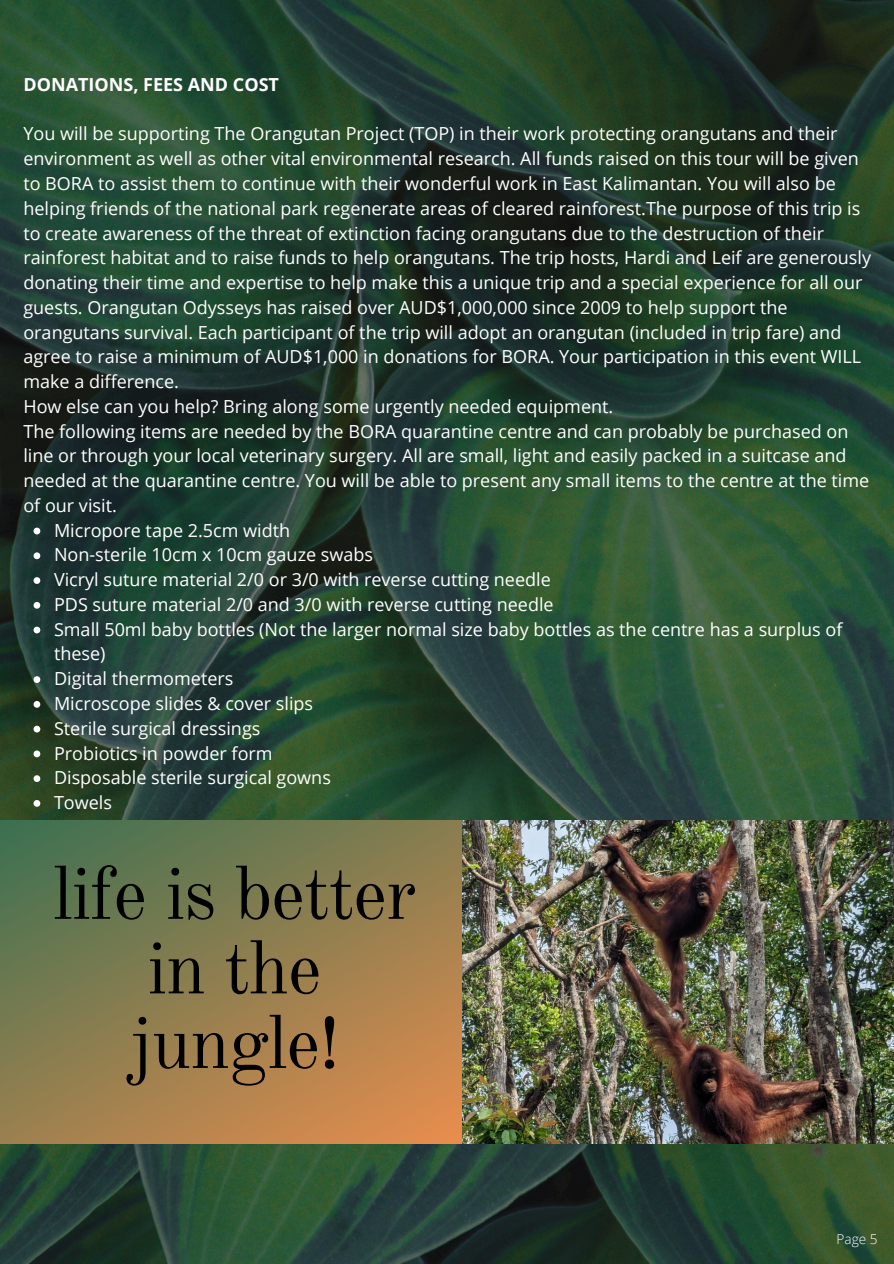
<style>
.page{position:relative;width:894px;height:1264px;background:#fff}
.page>*{position:absolute;margin:0;border:0;box-sizing:border-box;transform-origin:0 0}
.t1{font:74.55px/74.6px "Old Standard";letter-spacing:-.02em;color:#000;text-align:center}
.t2{font:18px/24.8px "Open Sans";color:#fff}
.t3{font:700 18px "Open Sans";color:#fff}
.t4{font:300 13.65px "Open Sans";color:#fff}
</style>
<div class="page">
<img style="left:0;top:0;width:893px;height:1263px">
<svg style="left:34px;top:527px;width:6px;height:7px"></svg>
<svg style="left:34px;top:552px;width:6px;height:7px"></svg>
<svg style="left:34px;top:577px;width:6px;height:7px"></svg>
<svg style="left:34px;top:602px;width:6px;height:6px"></svg>
<svg style="left:34px;top:626px;width:6px;height:7px"></svg>
<svg style="left:34px;top:676px;width:6px;height:7px"></svg>
<svg style="left:34px;top:701px;width:6px;height:6px"></svg>
<svg style="left:34px;top:725px;width:6px;height:7px"></svg>
<svg style="left:34px;top:750px;width:6px;height:7px"></svg>
<svg style="left:34px;top:775px;width:6px;height:7px"></svg>
<svg style="left:34px;top:800px;width:6px;height:6px"></svg>
<svg style="left:0;top:820px;width:462px;height:323px;background:#917e4f"></svg>
<img style="left:462px;top:820px;width:431px;height:323px">
<h2 class="t3" style="left:23px;top:72px;width:257px">DONATIONS, FEES AND COST</h2>
<h3 class="t2" style="left:23px;top:121px;width:849px">You will be supporting The Orangutan Project (TOP) in their work protecting orangutans and their environment as well as other vital environmental research. All funds raised on this tour will be given to BORA to assist them to continue with their wonderful work in East Kalimantan. You will also be helping friends of the national park regenerate areas of cleared rainforest.The purpose of this trip is to create awareness of the threat of extinction facing orangutans due to the destruction of their rainforest habitat and to raise funds to help orangutans. The trip hosts, Hardi and Leif are generously donating their time and expertise to help make this a unique trip and a special experience for all our guests. Orangutan Odysseys has raised over AUD$1,000,000 since 2009 to help support the orangutans survival. Each participant of the trip will adopt an orangutan (included in trip fare) and agree to raise a minimum of AUD$1,000 in donations for BORA. Your participation in this event WILL make a difference.<br>How else can you help? Bring along some urgently needed equipment.<br>The following items are needed by the BORA quarantine centre and can probably be purchased on line or through your local veterinary surgery. All are small, light and easily packed in a suitcase and needed at the quarantine centre. You will be able to present any small items to the centre at the time of our visit.</h3>
<p class="t2" style="left:54px;top:517px;width:237px">Micropore tape 2.5cm width</p>
<p class="t2" style="left:54px;top:542px;width:320px">Non-sterile 10cm x 10cm gauze swabs</p>
<p class="t2" style="left:54px;top:567px;width:498px">Vicryl suture material 2/0 or 3/0 with reverse cutting needle</p>
<p class="t2" style="left:54px;top:591px;width:501px">PDS suture material 2/0 and 3/0 with reverse cutting needle</p>
<p class="t2" style="left:54px;top:616px;width:789px">Small 50ml baby bottles (Not the larger normal size baby bottles as the centre has a surplus of these)</p>
<p class="t2" style="left:54px;top:666px;width:181px">Digital thermometers</p>
<p class="t2" style="left:54px;top:690px;width:260px">Microscope slides &amp; cover slips</p>
<p class="t2" style="left:54px;top:715px;width:208px">Sterile surgical dressings</p>
<p class="t2" style="left:54px;top:740px;width:220px">Probiotics in powder form</p>
<p class="t2" style="left:54px;top:765px;width:278px">Disposable sterile surgical gowns</p>
<p class="t2" style="left:54px;top:789px;width:60px">Towels</p>
<h1 class="t1" style="left:53px;top:857px;width:365px">life is better in the jungle!</h1>
<p class="t4" style="left:836px;top:1229px;width:42px">Page 5</p>
</div>
